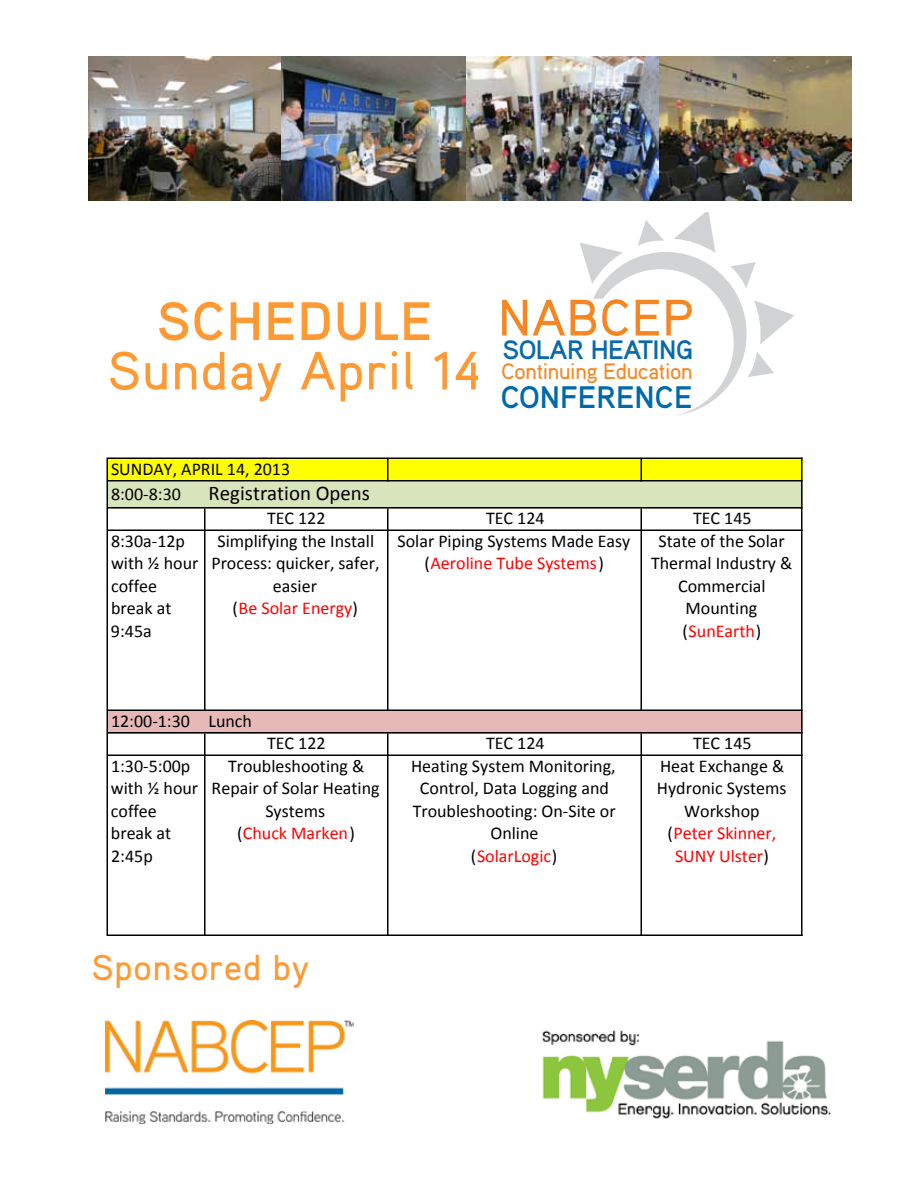
<style>
.page{position:relative;width:918px;height:1188px;background:#fff}
.page>*{position:absolute;margin:0;border:0;box-sizing:border-box;transform-origin:0 0}
.t1{font:500 54px "Aaux";letter-spacing:.025em;color:#f93}
.t2{font:700 54px "Aaux";letter-spacing:.025em;color:#f93}
.t3{font:500 51.15px "Aaux";letter-spacing:.02em;color:#f68622}
.t4{font:500 36px "Aaux";letter-spacing:.025em;color:#f93}
.t5{font:700 31.2px "Aaux";letter-spacing:.005em;color:#0069ac}
.t6{font:700 26.7px "Aaux";letter-spacing:-.02em;color:#086aac}
.t7{font:500 22.2px "Aaux";letter-spacing:-.015em;color:#f68622}
.t8{font:20.85px "Calibri";color:#000}
.t9{font:18px/22.5px "Calibri";color:#000;text-align:center}
.s1{color:#f00}
</style>
<div class="page">
<img style="left:281px;top:57px;width:570px;height:144px">
<img style="left:89px;top:57px;width:192px;height:144px">
<svg style="left:580px;top:212px;width:214px;height:203px"></svg>
<img style="left:105px;top:1020px;width:248px;height:104px">
<img style="left:542px;top:1030px;width:289px;height:89px">
<div style="left:108px;top:459px;width:695px;height:23px;background:#ff0"></div>
<div style="left:108px;top:480px;width:695px;height:28px;background:#d8e4bc"></div>
<div style="left:108px;top:710px;width:695px;height:24px;background:#e6b8b7"></div>
<hr style="left:387px;top:459px;width:2px;height:23px;background:#000">
<svg style="left:641px;top:459px;width:1px;height:21px"></svg>
<hr style="left:204px;top:508px;width:2px;height:203px;background:#000">
<hr style="left:387px;top:508px;width:2px;height:203px;background:#000">
<hr style="left:641px;top:508px;width:1px;height:203px;background:#000">
<hr style="left:107px;top:458px;width:1px;height:478px;background:#000">
<hr style="left:387px;top:734px;width:2px;height:202px;background:#000">
<hr style="left:641px;top:734px;width:1px;height:202px;background:#000">
<hr style="left:801px;top:458px;width:2px;height:478px;background:#000">
<hr style="left:204px;top:734px;width:2px;height:202px;background:#000">
<hr style="left:108px;top:458px;width:695px;height:1px;background:#000">
<hr style="left:108px;top:480px;width:695px;height:2px;background:#000">
<hr style="left:108px;top:507px;width:695px;height:1px;background:#000">
<hr style="left:108px;top:530px;width:695px;height:1px;background:#000">
<hr style="left:108px;top:710px;width:695px;height:1px;background:#000">
<hr style="left:108px;top:732px;width:695px;height:2px;background:#000">
<hr style="left:108px;top:754px;width:695px;height:2px;background:#000">
<hr style="left:108px;top:934px;width:695px;height:2px;background:#000">
<h1 class="t2" style="left:157px;top:287px;width:277px">SCHEDULE</h1>
<h1 class="t1" style="left:108px;top:337px;width:375px">Sunday April 14</h1>
<h2 class="t3" style="left:498px;top:285px;width:197px">NABCEP</h2>
<h3 class="t6" style="left:502px;top:333px;width:192px">SOLAR HEATING</h3>
<p class="t7" style="left:502px;top:357px;width:192px">Continuing Education</p>
<h3 class="t5" style="left:501px;top:377px;width:193px">CONFERENCE</h3>
<p class="t9" style="left:111px;top:456px;width:181px;line-height:25.5px;text-align:left">SUNDAY, APRIL 14, 2013<br>8:00--‐8:30</p>
<p class="t8" style="left:209px;top:480px;width:163px">Registration Opens</p>
<p class="t9" style="left:267px;top:507px;width:60px">TEC 122</p>
<p class="t9" style="left:486px;top:507px;width:60px">TEC 124</p>
<p class="t9" style="left:693px;top:507px;width:60px">TEC 145</p>
<p class="t9" style="left:111px;top:530px;width:89px;text-align:left">8:30a--‐12p with ½ hour coffee break at<br>9:45a</p>
<p class="t9" style="left:211px;top:530px;width:170px">Simplifying the Install<br>Process: quicker, safer, easier<br>(<span class="s1">Be Solar Energy</span>)</p>
<p class="t9" style="left:398px;top:530px;width:234px">Solar Piping Systems Made Easy (<span class="s1">Aeroline Tube Systems</span>)</p>
<p class="t9" style="left:651px;top:530px;width:143px">State of the Solar<br>Thermal Industry &amp;<br>Commercial<br>Mounting (<span class="s1">SunEarth</span>)</p>
<p class="t9" style="left:111px;top:710px;width:143px">12:00--‐1:30 Lunch</p>
<p class="t9" style="left:267px;top:732px;width:60px">TEC 122</p>
<p class="t9" style="left:486px;top:732px;width:60px">TEC 124</p>
<p class="t9" style="left:693px;top:732px;width:60px">TEC 145</p>
<p class="t9" style="left:111px;top:755px;width:89px;text-align:left">1:30--‐5:00p with ½ hour coffee break at<br>2:45p</p>
<p class="t9" style="left:212px;top:755px;width:170px">Troubleshooting &amp;<br>Repair of Solar Heating<br>Systems<br>(<span class="s1">Chuck Marken</span>)</p>
<p class="t9" style="left:411px;top:755px;width:206px">Heating System Monitoring,<br>Control, Data Logging and<br>Troubleshooting: On--‐Site or<br>Online<br>(<span class="s1">SolarLogic</span>)</p>
<p class="t9" style="left:657px;top:755px;width:131px">Heat Exchange &amp;<br>Hydronic Systems<br>Workshop<br>(<span class="s1">Peter Skinner,<br>SUNY Ulster</span>)</p>
<h3 class="t4" style="left:92px;top:945px;width:219px">Sponsored by</h3>
</div>
